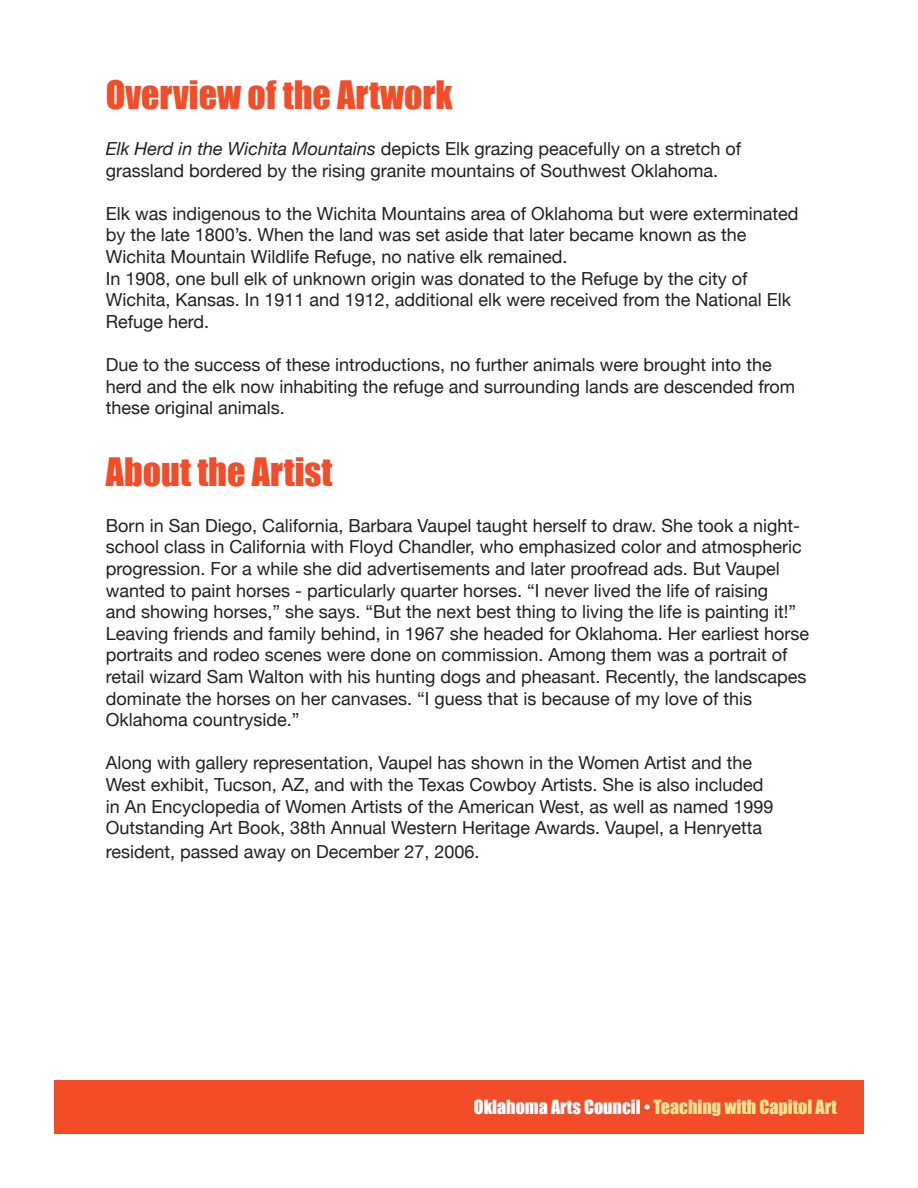
<style>
.page{position:relative;width:918px;height:1188px;background:#fff}
.page>*{position:absolute;margin:0;border:0;box-sizing:border-box;transform-origin:0 0}
.activities{font:36px "Impact";color:#f24c29}
.Normal__Web{font:18px/21.6px "Helvetica Neue";color:#231f20}
.t1{font:18px "Impact";color:#fbe592}
.s1{font-style:italic}
.s2{color:#fff}
</style>
<div class="page">
<div style="left:54px;top:1080px;width:810px;height:54px;background:#f24c29"></div>
<p class="activities" style="left:106px;top:67px;width:348px">Overview of the Artwork</p>
<p class="Normal__Web" style="left:106px;top:137px;width:637px"><span class="s1">Elk Herd in the Wichita Mountains</span> depicts Elk grazing peacefully on a stretch of grassland bordered by the rising granite mountains of Southwest Oklahoma.</p>
<p class="Normal__Web" style="left:106px;top:201px;width:694px">Elk was indigenous to the Wichita Mountains area of Oklahoma but were exterminated by the late 1800’s. When the land was set aside that later became known as the<br>Wichita Mountain Wildlife Refuge, no native elk remained.</p>
<p class="Normal__Web" style="left:106px;top:266px;width:687px">In 1908, one bull elk of unknown origin was donated to the Refuge by the city of<br>Wichita, Kansas. In 1911 and 1912, additional elk were received from the National Elk<br>Refuge herd.</p>
<p class="Normal__Web" style="left:106px;top:353px;width:691px">Due to the success of these introductions, no further animals were brought into the herd and the elk now inhabiting the refuge and surrounding lands are descended from these original animals.</p>
<p class="activities" style="left:106px;top:444px;width:228px">About the Artist</p>
<p class="Normal__Web" style="left:106px;top:513px;width:705px">Born in San Diego, California, Barbara Vaupel taught herself to draw. She took a night&shy;school class in California with Floyd Chandler, who emphasized color and atmospheric progression. For a while she did advertisements and later proofread ads. But Vaupel wanted to paint horses - particularly quarter horses. “I never lived the life of raising<br>and showing horses,” she says. “But the next best thing to living the life is painting it!” Leaving friends and family behind, in 1967 she headed for Oklahoma. Her earliest horse portraits and rodeo scenes were done on commission. Among them was a portrait of retail wizard Sam Walton with his hunting dogs and pheasant. Recently, the landscapes dominate the horses on her canvases. “I guess that is because of my love of this Oklahoma countryside.”</p>
<p class="Normal__Web" style="left:106px;top:751px;width:669px">Along with gallery representation, Vaupel has shown in the Women Artist and the West exhibit, Tucson, AZ, and with the Texas Cowboy Artists. She is also included in An Encyclopedia of Women Artists of the American West, as well as named 1999<br>Outstanding Art Book, 38th Annual Western Heritage Awards. Vaupel, a Henryetta</p>
<p class="Normal__Web" style="left:106px;top:840px;width:375px">resident, passed away on December 27, 2006.</p>
<p class="t1" style="left:474px;top:1093px;width:365px"><span class="s2">Oklahoma Arts Council •</span> Teaching with Capitol Art</p>
</div>
